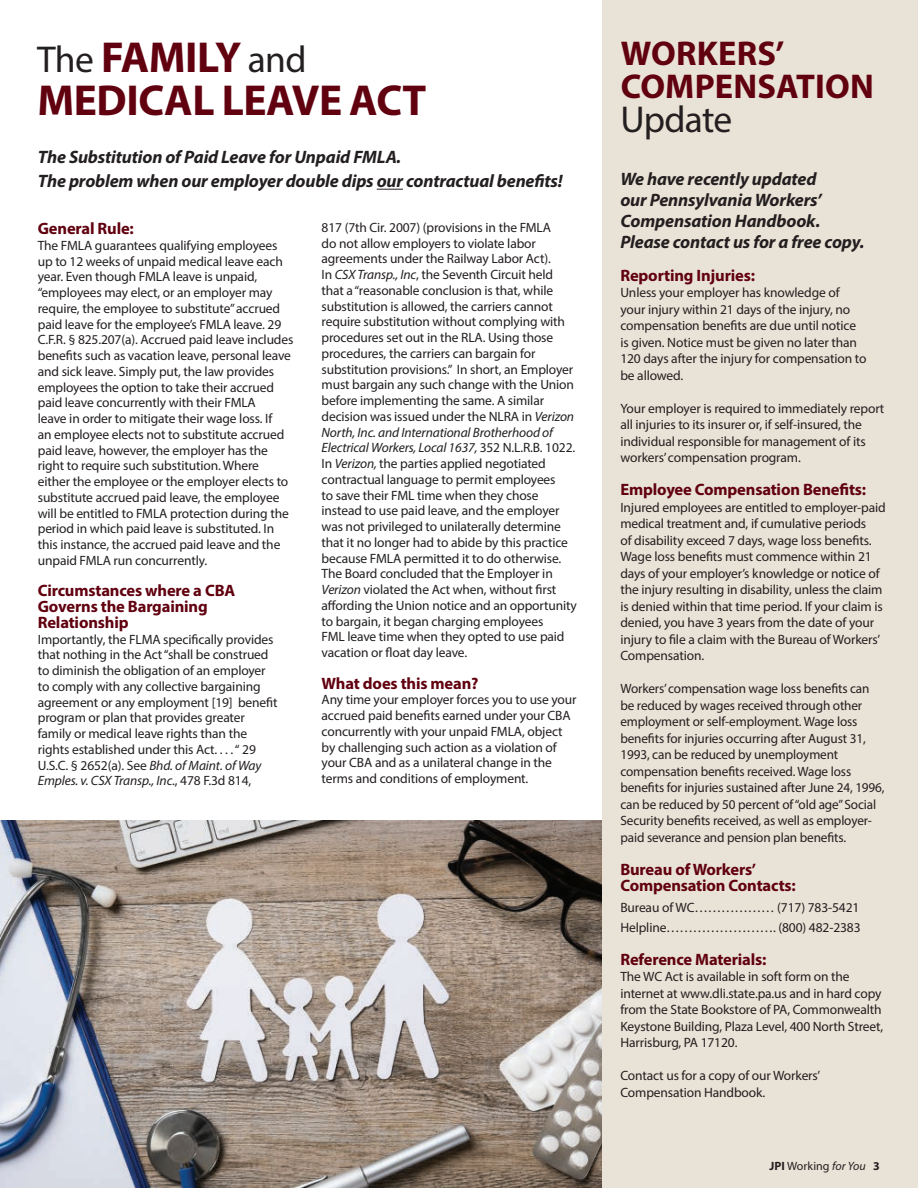
<style>
.page{position:relative;width:918px;height:1188px;background:#fff}
.page>*{position:absolute;margin:0;border:0;box-sizing:border-box;transform-origin:0 0}
.t1{font:700 43.5px "Myriad Pro";letter-spacing:-.01em;color:#61000f}
.t2{font:37.5px "Myriad Pro";letter-spacing:-.02em;color:#231f20}
.t3{font:700 34.5px/33px "Myriad Pro";letter-spacing:.005em;color:#61000f}
.t4{font:italic 700 18px/21px "Myriad Pro";letter-spacing:-.01em;color:#231f20}
.t5{font:700 16.5px/15.8px "Myriad Pro";letter-spacing:-.01em;color:#61000f}
.t6{font:13.5px/15.8px "Myriad Pro";letter-spacing:-.01em;color:#231f20}
.t7{font:12px "Myriad Pro";color:#231f20}
.s1{font-weight:700;font-size:43.5px;color:#61000f}
.s2{font-style:italic}
.s3{font-weight:700}
</style>
<div class="page">
<img style="left:0;top:821px;width:602px;height:367px">
<div style="left:602px;top:0;width:316px;height:1188px;background:#e9e2d6"></div>
<svg style="left:377px;top:189px;width:26px;height:1px"></svg>
<h2 class="t2" style="left:37px;top:36px;width:271px">The <span class="s1">FAMILY</span> and</h2>
<h1 class="t1" style="left:37px;top:72px;width:390px">MEDICAL LEAVE ACT</h1>
<h3 class="t4" style="left:38px;top:145px;width:526px;line-height:24px">The Substitution of Paid Leave for Unpaid FMLA.<br>The problem when our employer double dips our contractual benefits!</h3>
<p class="t5" style="left:38px;top:220px;width:98px">General Rule:</p>
<p class="t6" style="left:38px;top:237px;width:257px">The FMLA guarantees qualifying employees up to 12 weeks of unpaid medical leave each year. Even though FMLA leave is unpaid, “employees may elect, or an employer may require, the employee to substitute” accrued paid leave for the employee’s FMLA leave. 29<br>C.F.R. § 825.207(a). Accrued paid leave includes benefits such as vacation leave, personal leave and sick leave. Simply put, the law provides employees the option to take their accrued paid leave concurrently with their FMLA<br>leave in order to mitigate their wage loss. If<br>an employee elects not to substitute accrued paid leave, however, the employer has the right to require such substitution. Where either the employee or the employer elects to substitute accrued paid leave, the employee will be entitled to FMLA protection during the period in which paid leave is substituted. In this instance, the accrued paid leave and the unpaid FMLA run concurrently.</p>
<p class="t5" style="left:38px;top:582px;width:199px">Circumstances where a CBA<br>Governs the Bargaining<br>Relationship</p>
<p class="t6" style="left:38px;top:631px;width:241px">Importantly, the FLMA specifically provides that nothing in the Act “shall be construed to diminish the obligation of an employer to comply with any collective bargaining agreement or any employment [19] benefit program or plan that provides greater family or medical leave rights than the rights established under this Act. . . . “ 29<br>U.S.C. § 2652(a). See <span class="s2">Bhd. of Maint. of Way Emples. v. CSX Transp., Inc</span>., 478 F.3d 814,</p>
<p class="t6" style="left:322px;top:219px;width:257px">817 (7th Cir. 2007) (provisions in the FMLA<br>do not allow employers to violate labor agreements under the Railway Labor Act).<br>In <span class="s2">CSX Transp., Inc</span>, the Seventh Circuit held that a “reasonable conclusion is that, while substitution is allowed, the carriers cannot require substitution without complying with procedures set out in the RLA. Using those procedures, the carriers can bargain for substitution provisions.” In short, an Employer must bargain any such change with the Union before implementing the same. A similar decision was issued under the NLRA in <span class="s2">Verizon North, Inc. and International Brotherhood of Electrical Workers, Local 1637,</span> 352 N.L.R.B. 1022.<br>In <span class="s2">Verizon,</span> the parties applied negotiated contractual language to permit employees<br>to save their FML time when they chose instead to use paid leave, and the employer was not privileged to unilaterally determine that it no longer had to abide by this practice because FMLA permitted it to do otherwise.<br>The Board concluded that the Employer in <span class="s2">Verizon</span> violated the Act when, without first affording the Union notice and an opportunity to bargain, it began charging employees<br>FML leave time when they opted to use paid vacation or float day leave.</p>
<p class="t5" style="left:322px;top:675px;width:158px">What does this mean?</p>
<p class="t6" style="left:322px;top:692px;width:257px">Any time your employer forces you to use your accrued paid benefits earned under your CBA concurrently with your unpaid FMLA, object by challenging such action as a violation of your CBA and as a unilateral change in the terms and conditions of employment.</p>
<h3 class="t3" style="left:621px;top:36px;width:255px">WORKERS’<br>COMPENSATION</h3>
<h2 class="t2" style="left:620px;top:97px;width:113px">Update</h2>
<h3 class="t4" style="left:620px;top:168px;width:245px">We have recently updated<br>our Pennsylvania Workers’<br>Compensation Handbook.<br>Please contact us for a free copy.</h3>
<p class="t5" style="left:620px;top:267px;width:136px">Reporting Injuries:</p>
<p class="t6" style="left:620px;top:284px;width:248px;line-height:16.5px">Unless your employer has knowledge of your injury within 21 days of the injury, no compensation benefits are due until notice is given. Notice must be given no later than 120 days after the injury for compensation to be allowed.</p>
<p class="t6" style="left:620px;top:400px;width:266px;line-height:16.5px">Your employer is required to immediately report all injuries to its insurer or, if self-insured, the individual responsible for management of its workers’ compensation program.</p>
<p class="t5" style="left:620px;top:481px;width:247px">Employee Compensation Benefits:</p>
<p class="t6" style="left:620px;top:499px;width:267px;line-height:16.5px">Injured employees are entitled to employer-paid medical treatment and, if cumulative periods<br>of disability exceed 7 days, wage loss benefits.<br>Wage loss benefits must commence within 21 days of your employer’s knowledge or notice of the injury resulting in disability, unless the claim is denied within that time period. If your claim is denied, you have 3 years from the date of your injury to file a claim with the Bureau of Workers’ Compensation.</p>
<p class="t6" style="left:620px;top:680px;width:266px;line-height:16.5px">Workers’ compensation wage loss benefits can be reduced by wages received through other employment or self-employment. Wage loss benefits for injuries occurring after August 31, 1993, can be reduced by unemployment compensation benefits received. Wage loss benefits for injuries sustained after June 24, 1996, can be reduced by 50 percent of “old age” Social Security benefits received, as well as employer&shy;paid severance and pension plan benefits.</p>
<p class="t5" style="left:620px;top:860px;width:177px;line-height:16.5px">Bureau of Workers’<br>Compensation Contacts:</p>
<p class="t6" style="left:620px;top:897px;width:242px;line-height:20.2px">Bureau of WC……………… (717) 783-5421<br>Helpline……………………. (800) 482-2383</p>
<p class="t5" style="left:620px;top:951px;width:148px">Reference Materials:</p>
<p class="t6" style="left:620px;top:968px;width:264px;line-height:16.5px">The WC Act is available in soft form on the internet at www.dli.state.pa.us and in hard copy from the State Bookstore of PA, Commonwealth Keystone Building, Plaza Level, 400 North Street, Harrisburg, PA 17120.</p>
<p class="t6" style="left:620px;top:1067px;width:201px;line-height:16.5px">Contact us for a copy of our Workers’<br>Compensation Handbook.</p>
<p class="t7" style="left:769px;top:1159px;width:112px"><span class="s3">JPI</span> Working <span class="s2">for You</span> <span class="s3">3</span></p>
</div>
